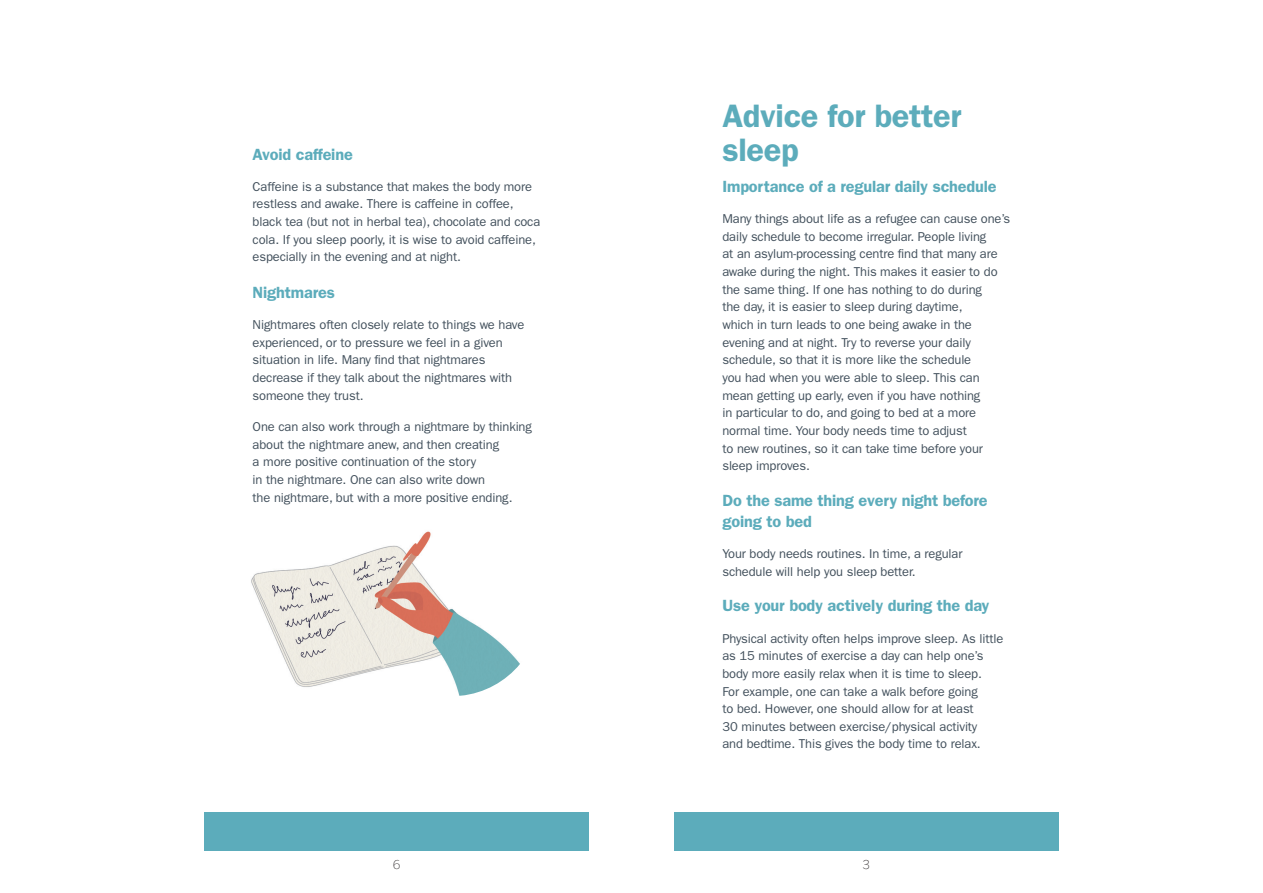
<style>
.page{position:relative;width:1263px;height:893px;background:#fff}
.page>*{position:absolute;margin:0;border:0;box-sizing:border-box;transform-origin:0 0}
.t1{font:600 32.55px/33.9px "ITC Franklin Gothic Std";letter-spacing:-.01em;color:#5cacbb}
.t2{font:600 16.35px/21.8px "ITC Franklin Gothic Std";letter-spacing:-.01em;color:#5cacbb}
.t3{font:100 13.5px "Franklin Gothic ATF";color:#231f20}
.t4{font:12.9px/17.7px "ITC Franklin Gothic Std";letter-spacing:-.01em;color:#42505c}
</style>
<div class="page">
<img style="left:231px;top:518px;width:309px;height:178px;border-radius:89px">
<div style="left:204px;top:812px;width:385px;height:38px;background:#5cacbb"></div>
<div style="left:674px;top:812px;width:385px;height:38px;background:#5cacbb"></div>
<p class="t2" style="left:253px;top:143px;width:102px">Avoid caffeine</p>
<p class="t4" style="left:253px;top:178px;width:289px">Caffeine is a substance that makes the body more restless and awake. There is caffeine in coffee, black tea (but not in herbal tea), chocolate and coca cola. If you sleep poorly, it is wise to avoid caffeine, especially in the evening and at night.</p>
<p class="t2" style="left:253px;top:281px;width:84px">Nightmares</p>
<p class="t4" style="left:253px;top:316px;width:273px">Nightmares often closely relate to things we have experienced, or to pressure we feel in a given situation in life. Many find that nightmares decrease if they talk about the nightmares with someone they trust.</p>
<p class="t4" style="left:253px;top:418px;width:281px">One can also work through a nightmare by thinking about the nightmare anew, and then creating<br>a more positive continuation of the story<br>in the nightmare. One can also write down<br>the nightmare, but with a more positive ending.</p>
<p class="t1" style="left:722px;top:99px;width:241px">Advice for better sleep</p>
<p class="t2" style="left:722px;top:176px;width:276px">Importance of a regular daily schedule</p>
<p class="t4" style="left:722px;top:210px;width:289px">Many things about life as a refugee can cause one’s daily schedule to become irregular. People living<br>at an asylum-processing centre find that many are awake during the night. This makes it easier to do the same thing. If one has nothing to do during<br>the day, it is easier to sleep during daytime,<br>which in turn leads to one being awake in the evening and at night. Try to reverse your daily schedule, so that it is more like the schedule<br>you had when you were able to sleep. This can mean getting up early, even if you have nothing<br>in particular to do, and going to bed at a more normal time. Your body needs time to adjust<br>to new routines, so it can take time before your sleep improves.</p>
<p class="t2" style="left:722px;top:489px;width:267px">Do the same thing every night before going to bed</p>
<p class="t4" style="left:722px;top:545px;width:242px">Your body needs routines. In time, a regular schedule will help you sleep better.</p>
<p class="t2" style="left:722px;top:595px;width:268px">Use your body actively during the day</p>
<p class="t4" style="left:722px;top:629px;width:282px">Physical activity often helps improve sleep. As little as 15 minutes of exercise a day can help one’s body more easily relax when it is time to sleep.<br>For example, one can take a walk before going<br>to bed. However, one should allow for at least<br>30 minutes between exercise/physical activity<br>and bedtime. This gives the body time to relax.</p>
<p class="t3" style="left:393px;top:855px;width:9px">6</p>
<p class="t3" style="left:862px;top:855px;width:9px">3</p>
</div>
